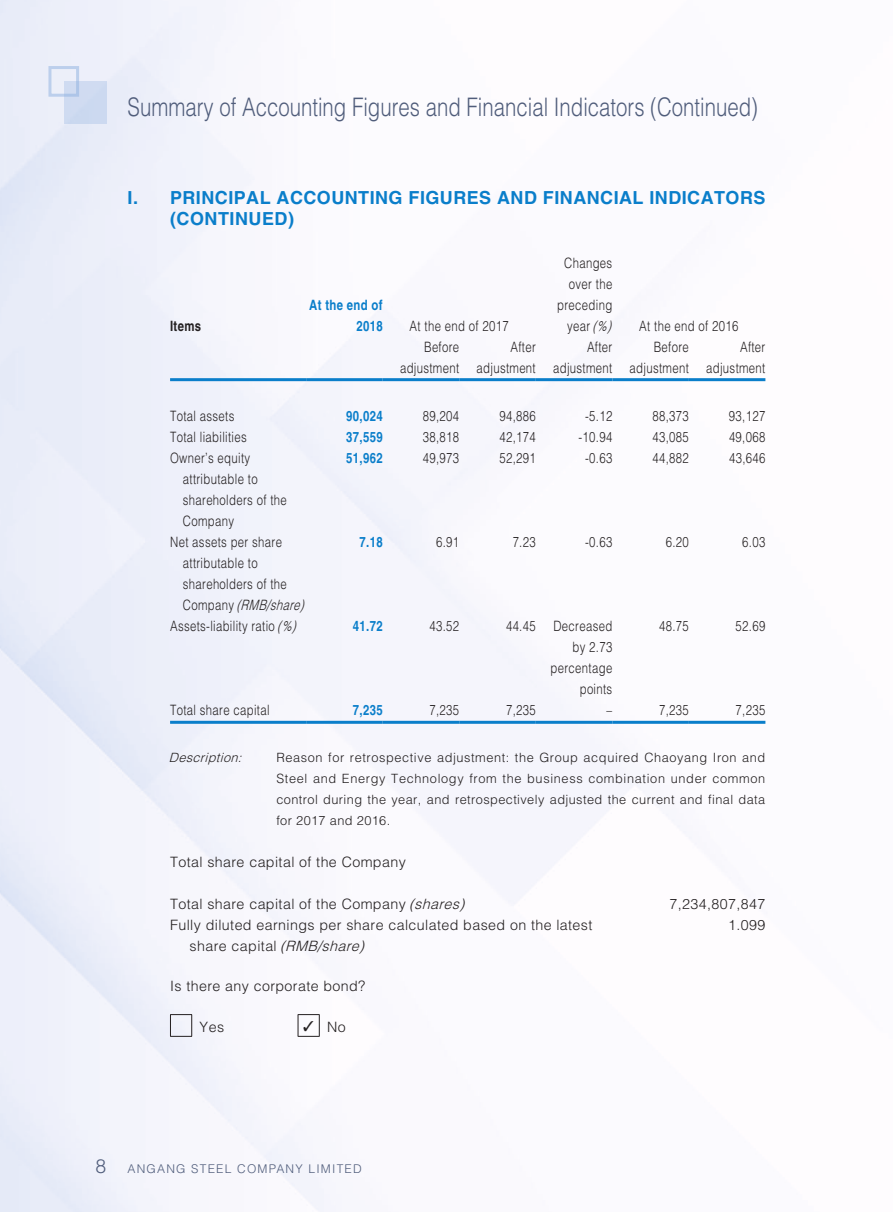
<style>
.page{position:relative;width:893px;height:1212px;background:#fff}
.page>*{position:absolute;margin:0;border:0;box-sizing:border-box;transform-origin:0 0}
.t1{font:300 25.5px "Helvetica LT Std";color:#505d7b;scale:.8 1}
.t2{font:700 18px/21px "Helvetica LT Std";letter-spacing:.025em;color:#0a7eca}
.t3{font:300 14.25px/21px "Helvetica LT Std";letter-spacing:.03em;color:#231f20;text-align:right;scale:.8 1}
.t4{font:300 14.25px/21px "Helvetica LT Std";letter-spacing:.03em;color:#231f20}
.t5{font:700 14.25px/21px "Helvetica LT Std";letter-spacing:.03em;color:#0a7eca;text-align:right;scale:.8 1}
.t6{font:700 14.25px "Helvetica LT Std";letter-spacing:.03em;color:#231f20;scale:.8 1}
.t7{font:300 12.75px/21px "Helvetica LT Std";letter-spacing:.03em;color:#231f20;text-align:justify}
.t8{font:italic 300 12.75px "Helvetica LT Std";color:#231f20}
.t9{font:300 12px "Helvetica LT Std";letter-spacing:.1em;color:#505d7b}
.s1{font-style:italic}
.s2{font-size:19.5px}
</style>
<div class="page">
<div style="left:64px;top:81px;width:42px;height:43px;background:#cddaf0"></div>
<div style="left:48px;top:66px;width:31px;height:31px;border:3px solid #8cafdf"></div>
<hr style="left:170px;top:378px;width:136px;height:3px;background:#0a7eca">
<hr style="left:306px;top:378px;width:77px;height:3px;background:#0a7eca">
<hr style="left:383px;top:378px;width:76px;height:3px;background:#0a7eca">
<hr style="left:459px;top:378px;width:77px;height:3px;background:#0a7eca">
<hr style="left:536px;top:378px;width:76px;height:3px;background:#0a7eca">
<hr style="left:612px;top:378px;width:77px;height:3px;background:#0a7eca">
<hr style="left:689px;top:378px;width:76px;height:3px;background:#0a7eca">
<hr style="left:170px;top:721px;width:136px;height:3px;background:#0a7eca">
<hr style="left:306px;top:721px;width:77px;height:3px;background:#0a7eca">
<hr style="left:383px;top:721px;width:76px;height:3px;background:#0a7eca">
<hr style="left:459px;top:721px;width:77px;height:3px;background:#0a7eca">
<hr style="left:536px;top:721px;width:76px;height:3px;background:#0a7eca">
<hr style="left:612px;top:721px;width:77px;height:3px;background:#0a7eca">
<hr style="left:689px;top:721px;width:76px;height:3px;background:#0a7eca">
<svg style="left:170px;top:1014px;width:22px;height:23px"></svg>
<svg style="left:298px;top:1014px;width:22px;height:23px"></svg>
<h1 class="t1" style="left:128px;top:91px;width:789px">Summary of Accounting Figures and Financial Indicators (Continued)</h1>
<p class="t2" style="left:170px;top:187px;width:597px;text-indent:-43px">I. PRINCIPAL ACCOUNTING FIGURES AND FINANCIAL INDICATORS (CONTINUED)</p>
<p class="t6" style="left:170px;top:317px;width:40px">Items</p>
<p class="t5" style="left:309px;top:294px;width:93px">At the end of<br>2018</p>
<p class="t3" style="left:410px;top:315px;width:126px">At the end of 2017</p>
<p class="t3" style="left:557px;top:252px;width:74px">Changes over the preceding year <span class="s1">(%)</span></p>
<p class="t3" style="left:639px;top:315px;width:126px">At the end of 2016</p>
<p class="t3" style="left:400px;top:336px;width:76px">Before adjustment</p>
<p class="t3" style="left:477px;top:336px;width:76px">After adjustment</p>
<p class="t3" style="left:553px;top:336px;width:76px">After adjustment</p>
<p class="t3" style="left:630px;top:336px;width:76px">Before adjustment</p>
<p class="t3" style="left:706px;top:336px;width:76px">After adjustment</p>
<p class="t3" style="left:170px;top:406px;width:82px">Total assets</p>
<p class="t5" style="left:346px;top:406px;width:47px">90,024</p>
<p class="t3" style="left:423px;top:406px;width:47px">89,204</p>
<p class="t3" style="left:499px;top:406px;width:47px">94,886</p>
<p class="t3" style="left:585px;top:406px;width:36px">-5.12</p>
<p class="t3" style="left:652px;top:406px;width:47px">88,373</p>
<p class="t3" style="left:729px;top:406px;width:47px">93,127</p>
<p class="t3" style="left:170px;top:427px;width:97px">Total liabilities</p>
<p class="t5" style="left:346px;top:427px;width:47px">37,559</p>
<p class="t3" style="left:423px;top:427px;width:47px">38,818</p>
<p class="t3" style="left:499px;top:427px;width:47px">42,174</p>
<p class="t3" style="left:578px;top:427px;width:44px">-10.94</p>
<p class="t3" style="left:652px;top:427px;width:47px">43,085</p>
<p class="t3" style="left:729px;top:427px;width:47px">49,068</p>
<p class="t3" style="left:183px;top:448px;width:131px;text-align:left;text-indent:-13px">Owner’s equity attributable to shareholders of the<br>Company</p>
<p class="t5" style="left:346px;top:448px;width:47px">51,962</p>
<p class="t3" style="left:423px;top:448px;width:47px">49,973</p>
<p class="t3" style="left:499px;top:448px;width:47px">52,291</p>
<p class="t3" style="left:585px;top:448px;width:36px">-0.63</p>
<p class="t3" style="left:652px;top:448px;width:47px">44,882</p>
<p class="t3" style="left:729px;top:448px;width:47px">43,646</p>
<p class="t3" style="left:183px;top:532px;width:158px;text-align:left;text-indent:-13px">Net assets per share attributable to shareholders of the<br>C o m p a n y <span class="s1">(RMB/share)</span></p>
<p class="t5" style="left:360px;top:532px;width:30px">7.18</p>
<p class="t3" style="left:436px;top:532px;width:30px">6.91</p>
<p class="t3" style="left:513px;top:532px;width:30px">7.23</p>
<p class="t3" style="left:585px;top:532px;width:36px">-0.63</p>
<p class="t3" style="left:666px;top:532px;width:30px">6.20</p>
<p class="t3" style="left:742px;top:532px;width:30px">6.03</p>
<p class="t3" style="left:170px;top:616px;width:164px">Assets-liability ratio <span class="s1">(%)</span></p>
<p class="t5" style="left:353px;top:616px;width:39px">41.72</p>
<p class="t3" style="left:429px;top:616px;width:39px">43.52</p>
<p class="t3" style="left:506px;top:616px;width:134px">44.45 Decreased by 2.73<br>percentage<br>points</p>
<p class="t3" style="left:659px;top:616px;width:39px">48.75</p>
<p class="t3" style="left:736px;top:616px;width:39px">52.69</p>
<p class="t3" style="left:170px;top:700px;width:126px">Total share capital</p>
<p class="t5" style="left:353px;top:700px;width:39px">7,235</p>
<p class="t3" style="left:429px;top:700px;width:39px">7,235</p>
<p class="t3" style="left:506px;top:700px;width:39px">7,235</p>
<p class="t3" style="left:607px;top:700px;width:9px">–</p>
<p class="t3" style="left:659px;top:700px;width:39px">7,235</p>
<p class="t3" style="left:736px;top:700px;width:39px">7,235</p>
<p class="t8" style="left:169px;top:750px;width:78px">Description:</p>
<p class="t7" style="left:276px;top:747px;width:490px">Reason for retrospective adjustment: the Group acquired Chaoyang Iron and Steel and Energy Technology from the business combination under common control during the year, and retrospectively adjusted the current and final data for 2017 and 2016.</p>
<p class="t4" style="left:170px;top:851px;width:237px">Total share capital of the Company</p>
<p class="t4" style="left:170px;top:893px;width:300px">Total share capital of the Company <span class="s1">(shares)</span></p>
<p class="t4" style="left:669px;top:893px;width:97px">7,234,807,847</p>
<p class="t4" style="left:190px;top:914px;width:404px;text-indent:-20px">Fully diluted earnings per share calculated based on the latest s h a r e c a p i t a l <span class="s1">(RMB/share)</span></p>
<p class="t4" style="left:728px;top:914px;width:39px">1.099</p>
<p class="t4" style="left:170px;top:976px;width:197px">Is there any corporate bond?</p>
<p class="t4" style="left:200px;top:1016px;width:26px">Yes</p>
<p class="t4" style="left:303px;top:1016px;width:44px">✓ No</p>
<p class="t9" style="left:95px;top:1161px;width:268px"><span class="s2">8</span> ANGANG STEEL COMPANY LIMITED</p>
</div>
